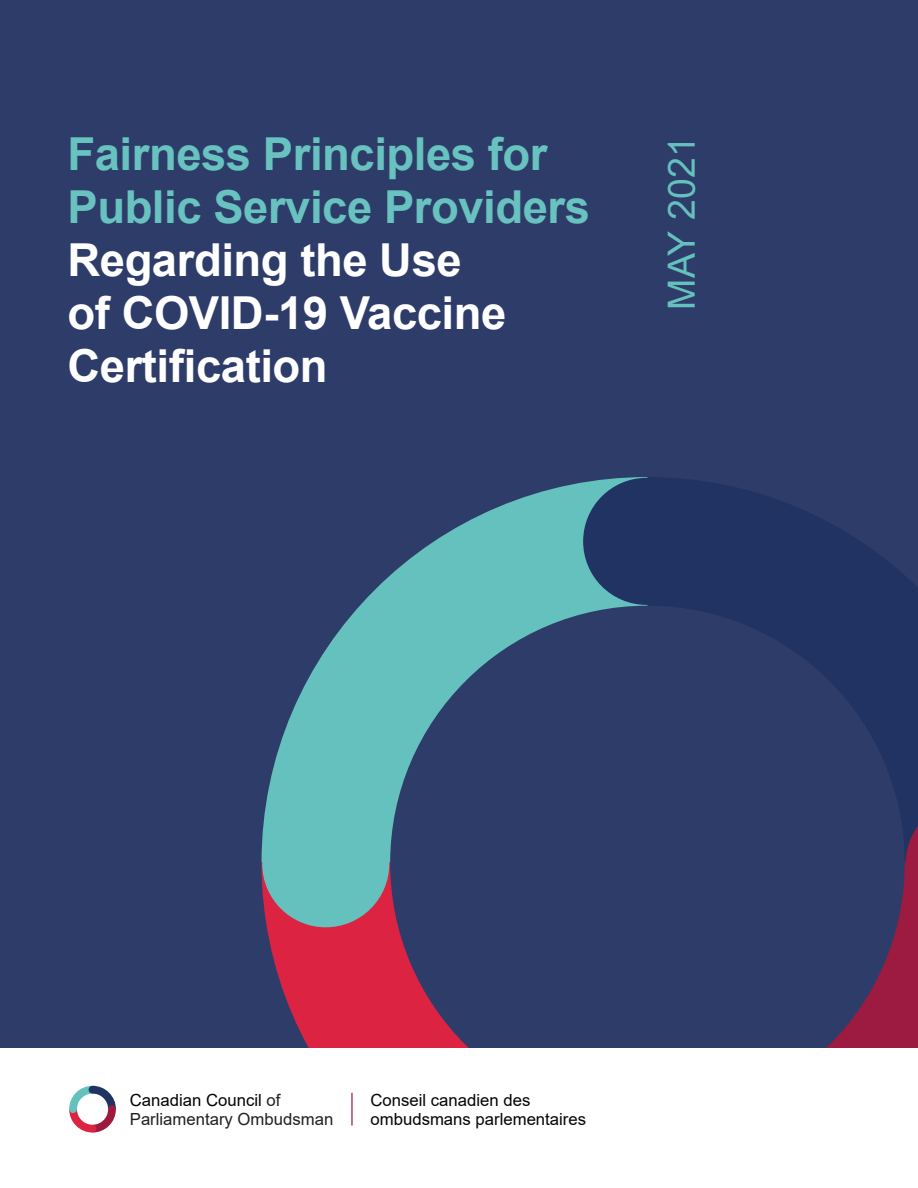
<style>
.page{position:relative;width:918px;height:1188px;background:#fff}
.page>*{position:absolute;margin:0;border:0;box-sizing:border-box;transform-origin:0 0}
.t1{font:700 45.45px/52.9px "Arial";letter-spacing:-.01em;color:#fff}
.t2{font:37.5px "Arial";letter-spacing:.01em;color:#64c1bd}
.t3{font:16.65px/19.2px "Arial";color:#040503}
.t4{font:16.65px/19.2px "Arial";color:#231f20}
.s1{color:#68c2bf}
.s2{color:#040503}
</style>
<div class="page">
<div style="left:0;top:0;width:918px;height:1048px;background:#2e3c69"></div>
<svg style="left:69px;top:1086px;width:47px;height:47px"></svg>
<div style="left:89px;top:1086px;width:7px;height:8px;background:#213363;border-radius:50%"></div>
<hr style="left:351px;top:1093px;width:2px;height:33px;background:#9d1b40">
<svg style="left:647px;top:477px;width:271px;height:323px"></svg>
<svg style="left:826px;top:800px;width:92px;height:248px"></svg>
<svg style="left:266px;top:927px;width:203px;height:121px;fill:#dd2342"></svg>
<svg style="left:262px;top:477px;width:385px;height:450px"></svg>
<div style="left:583px;top:478px;width:127px;height:127px;background:#213363;border-radius:50%"></div>
<p class="t1" style="left:68px;top:128px;width:524px"><span class="s1">Fairness Principles for<br>Public Service Providers<br></span>Regarding the Use<br>of COVID-19 Vaccine<br>Certification</p>
<p class="t2" style="left:656px;top:310px;width:176px;rotate:-90deg">MAY 2021</p>
<p class="t4" style="left:130px;top:1090px;width:205px"><span class="s2">Canadian Council</span> of<br>Parliamentary Ombudsman</p>
<p class="t3" style="left:371px;top:1090px;width:217px">Conseil canadien des ombudsmans parlementaires</p>
</div>
